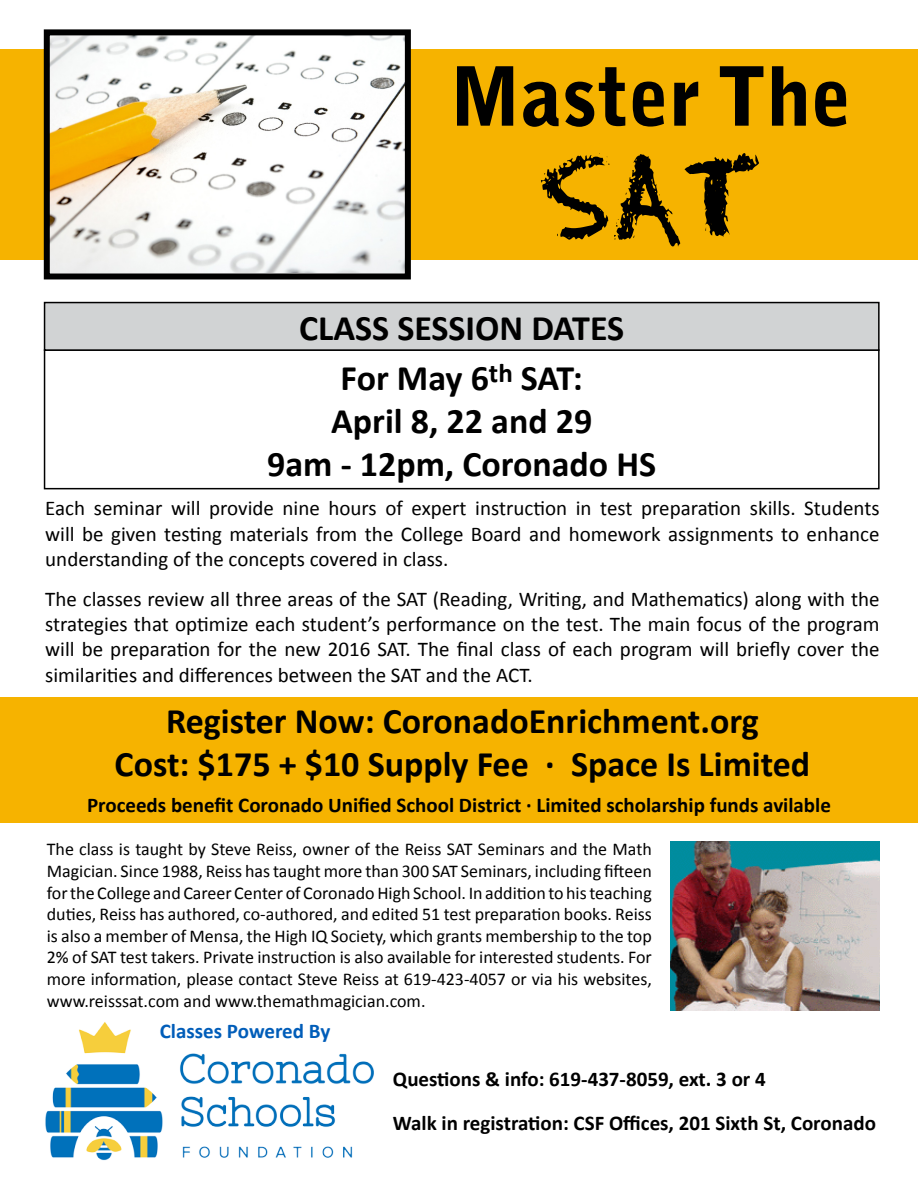
<style>
.page{position:relative;width:918px;height:1188px;background:#fff}
.page>*{position:absolute;margin:0;border:0;box-sizing:border-box;transform-origin:0 0}
.t1{font:108px "Eraser";color:#000}
.t2{font:900 81px "Bell Gothic Std";color:#000}
.t3{font:700 36px/43.2px "Calibri";color:#000;text-align:center}
.t4{font:21px/25.2px "Calibri";color:#000;text-align:justify}
.t5{font:700 21px/43.2px "Calibri";color:#000}
.t6{font:700 21px "Calibri";color:#005db9}
.t7{font:18px/21.6px "Calibri";color:#000;text-align:justify}
</style>
<div class="page">
<div style="left:0;top:697px;width:918px;height:126px;background:#f6b300"></div>
<div style="left:0;top:49px;width:918px;height:211px;background:#f6b300"></div>
<img style="left:51px;top:36px;width:353px;height:236px">
<div style="left:44px;top:29px;width:367px;height:250px;border:6px solid #000"></div>
<img style="left:670px;top:842px;width:210px;height:169px">
<div style="left:44px;top:349px;width:836px;height:140px;border:2px solid #000"></div>
<div style="left:45px;top:303px;width:834px;height:47px;background:#d1d3d4"></div>
<div style="left:44px;top:302px;width:836px;height:49px;border:2px solid #000"></div>
<img style="left:45px;top:1022px;width:329px;height:139px">
<h2 class="t2" style="left:449px;top:49px;width:404px">Master The</h2>
<h1 class="t1" style="left:541px;top:134px;width:221px">SAT</h1>
<h3 class="t3" style="left:299px;top:306px;width:327px">CLASS SESSION DATES</h3>
<h3 class="t3" style="left:267px;top:356px;width:390px">For May 6<sup>th</sup> SAT:<br>April 8, 22 and 29<br>9am - 12pm, Coronado HS</h3>
<p class="t4" style="left:45px;top:496px;width:836px">Each seminar will provide nine hours of expert instruction in test preparation skills. Students will be given testing materials from the College Board and homework assignments to enhance understanding of the concepts covered in class.</p>
<p class="t4" style="left:45px;top:587px;width:836px">The classes review all three areas of the SAT (Reading, Writing, and Mathematics) along with the strategies that optimize each student’s performance on the test. The main focus of the program will be preparation for the new 2016 SAT. The final class of each program will briefly cover the similarities and differences between the SAT and the ACT.</p>
<h3 class="t3" style="left:115px;top:699px;width:697px">Register Now: CoronadoEnrichment.org<br>Cost: $175 + $10 Supply Fee ∙ Space Is Limited</h3>
<p class="t5" style="left:87px;top:783px;width:745px">Proceeds benefit Coronado Unified School District ∙ Limited scholarship funds avilable</p>
<p class="t7" style="left:47px;top:839px;width:607px">The class is taught by Steve Reiss, owner of the Reiss SAT Seminars and the Math Magician. Since 1988, Reiss has taught more than 300 SAT Seminars, including fifteen for the College and Career Center of Coronado High School. In addition to his teaching duties, Reiss has authored, co-authored, and edited 51 test preparation books. Reiss is also a member of Mensa, the High IQ Society, which grants membership to the top 2% of SAT test takers. Private instruction is also available for interested students. For more information, please contact Steve Reiss at 619-423-4057 or via his websites, www.reisssat.com and www.themathmagician.com.</p>
<p class="t6" style="left:160px;top:1018px;width:172px">Classes Powered By</p>
<p class="t5" style="left:393px;top:1058px;width:485px">Questions &amp; info: 619-437-8059, ext. 3 or 4<br>Walk in registration: CSF Offices, 201 Sixth St, Coronado</p>
</div>
